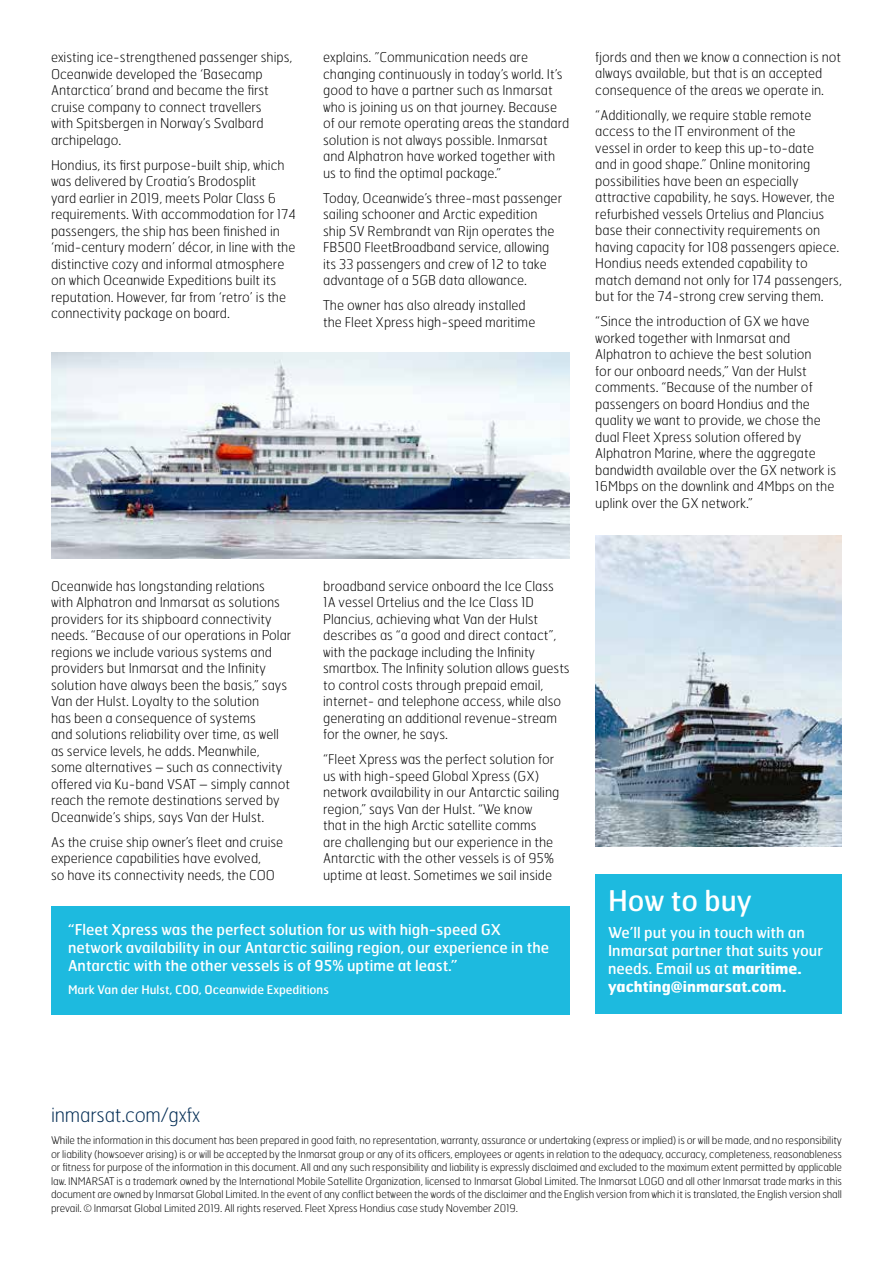
<style>
.page{position:relative;width:893px;height:1263px;background:#fff}
.page>*{position:absolute;margin:0;border:0;box-sizing:border-box;transform-origin:0 0}
.t1{font:28.5px "Hermes";color:#fff}
.t2{font:100 19.5px "Hermes";letter-spacing:-.01em;color:#002b53}
.t3{font:15px/18px "Hermes";color:#fff}
.t4{font:100 13.5px/16.5px "Hermes";color:#000}
.t5{font:12px "Hermes";color:#fff}
.t6{font:100 10.5px/13.5px "Hermes";letter-spacing:-.01em;color:#000;text-align:justify}
.s1{font-weight:700}
</style>
<div class="page">
<div style="left:595px;top:875px;width:247px;height:139px;background:#1dbadf"></div>
<img style="left:51px;top:353px;width:518px;height:205px">
<img style="left:595px;top:536px;width:247px;height:310px">
<div style="left:51px;top:906px;width:519px;height:108px;background:#1dbadf"></div>
<p class="t4" style="left:51px;top:49px;width:243px">existing ice-strengthened passenger ships, Oceanwide developed the ‘Basecamp Antarctica’ brand and became the first cruise company to connect travellers<br>with Spitsbergen in Norway’s Svalbard archipelago.</p>
<p class="t4" style="left:51px;top:156px;width:247px">Hondius, its first purpose-built ship, which was delivered by Croatia’s Brodosplit<br>yard earlier in 2019, meets Polar Class 6 requirements. With accommodation for 174 passengers, the ship has been finished in ‘mid-century modern’ décor, in line with the distinctive cozy and informal atmosphere on which Oceanwide Expeditions built its reputation. However, far from ‘retro’ is the connectivity package on board.</p>
<p class="t4" style="left:323px;top:49px;width:248px">explains. ”Communication needs are changing continuously in today’s world. It’s good to have a partner such as Inmarsat who is joining us on that journey. Because of our remote operating areas the standard solution is not always possible. Inmarsat and Alphatron have worked together with us to find the optimal package.”</p>
<p class="t4" style="left:323px;top:189px;width:240px">Today, Oceanwide’s three-mast passenger sailing schooner and Arctic expedition ship SV Rembrandt van Rijn operates the FB500 FleetBroadband service, allowing its 33 passengers and crew of 12 to take advantage of a 5GB data allowance.</p>
<p class="t4" style="left:323px;top:297px;width:214px">The owner has also already installed the Fleet Xpress high-speed maritime</p>
<p class="t4" style="left:595px;top:48px;width:247px">fjords and then we know a connection is not always available, but that is an accepted consequence of the areas we operate in.</p>
<p class="t4" style="left:595px;top:106px;width:248px">“Additionally, we require stable remote access to the IT environment of the<br>vessel in order to keep this up-to-date<br>and in good shape.” Online monitoring possibilities have been an especially attractive capability, he says. However, the refurbished vessels Ortelius and Plancius base their connectivity requirements on having capacity for 108 passengers apiece.<br>Hondius needs extended capability to match demand not only for 174 passengers, but for the 74-strong crew serving them.</p>
<p class="t4" style="left:595px;top:313px;width:242px">“Since the introduction of GX we have worked together with Inmarsat and Alphatron to achieve the best solution<br>for our onboard needs,” Van der Hulst comments. “Because of the number of passengers on board Hondius and the quality we want to provide, we chose the dual Fleet Xpress solution offered by Alphatron Marine, where the aggregate bandwidth available over the GX network is 16Mbps on the downlink and 4Mbps on the uplink over the GX network.”</p>
<p class="t4" style="left:51px;top:577px;width:242px">Oceanwide has longstanding relations<br>with Alphatron and Inmarsat as solutions providers for its shipboard connectivity needs. “Because of our operations in Polar regions we include various systems and providers but Inmarsat and the Infinity solution have always been the basis,” says Van der Hulst. Loyalty to the solution<br>has been a consequence of systems<br>and solutions reliability over time, as well as service levels, he adds. Meanwhile, some alternatives – such as connectivity offered via Ku-band VSAT – simply cannot reach the remote destinations served by Oceanwide’s ships, says Van der Hulst.</p>
<p class="t4" style="left:51px;top:833px;width:234px">As the cruise ship owner’s fleet and cruise experience capabilities have evolved,<br>so have its connectivity needs, the COO</p>
<p class="t4" style="left:323px;top:577px;width:248px">broadband service onboard the Ice Class 1A vessel Ortelius and the Ice Class 1D Plancius, achieving what Van der Hulst describes as “a good and direct contact”, with the package including the Infinity smartbox. The Infinity solution allows guests to control costs through prepaid email, internet- and telephone access, while also generating an additional revenue-stream for the owner, he says.</p>
<p class="t4" style="left:323px;top:750px;width:238px">“Fleet Xpress was the perfect solution for us with high-speed Global Xpress (GX) network availability in our Antarctic sailing region,” says Van der Hulst. “We know<br>that in the high Arctic satellite comms<br>are challenging but our experience in the Antarctic with the other vessels is of 95% uptime at least. Sometimes we sail inside</p>
<p class="t3" style="left:68px;top:920px;width:483px">“Fleet Xpress was the perfect solution for us with high-speed GX network availability in our Antarctic sailing region, our experience in the<br>Antarctic with the other vessels is of 95% uptime at least.”</p>
<p class="t5" style="left:68px;top:982px;width:262px">Mark Van der Hulst, COO, Oceanwide Expeditions</p>
<h1 class="t1" style="left:608px;top:882px;width:145px">How to buy</h1>
<p class="t3" style="left:608px;top:922px;width:216px">We’ll put you in touch with an<br>Inmarsat partner that suits your needs. Email us at <span class="s1">maritime. yachting@inmarsat.com.</span></p>
<h2 class="t2" style="left:51px;top:1103px;width:150px">inmarsat.com/gxfx</h2>
<p class="t6" style="left:51px;top:1133px;width:792px">While the information in this document has been prepared in good faith, no representation, warranty, assurance or undertaking (express or implied) is or will be made, and no responsibility or liability (howsoever arising) is or will be accepted by the Inmarsat group or any of its officers, employees or agents in relation to the adequacy, accuracy, completeness, reasonableness or fitness for purpose of the information in this document. All and any such responsibility and liability is expressly disclaimed and excluded to the maximum extent permitted by applicable law. INMARSAT is a trademark owned by the International Mobile Satellite Organization, licensed to Inmarsat Global Limited. The Inmarsat LOGO and all other Inmarsat trade marks in this document are owned by Inmarsat Global Limited. In the event of any conflict between the words of the disclaimer and the English version from which it is translated, the English version shall prevail. © Inmarsat Global Limited 2019. All rights reserved. Fleet Xpress Hondius case study November 2019.</p>
</div>
